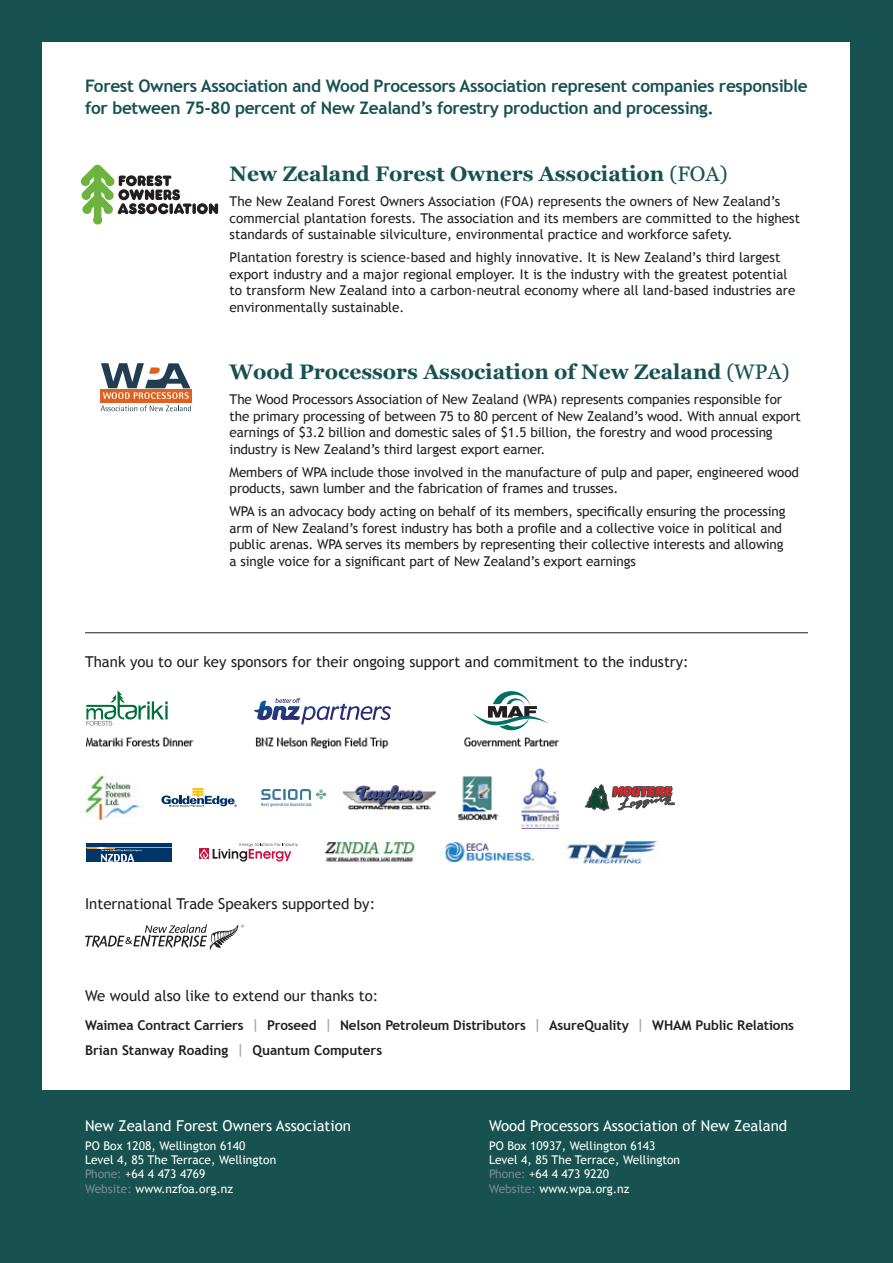
<style>
.page{position:relative;width:893px;height:1263px;background:#175251}
.page>*{position:absolute;margin:0;border:0;box-sizing:border-box;transform-origin:0 0}
.t1{font:700 21px "Georgia";color:#175251}
.t2{font:700 17.25px/21.6px "Trebuchet MS";letter-spacing:-.02em;color:#175251}
.t3{font:15px "Trebuchet MS";color:#231f20}
.t4{font:15px "Trebuchet MS";color:#fff}
.t5{font:13.5px/16.5px "Trebuchet MS";letter-spacing:-.01em;color:#231f20}
.t6{font:700 13.5px "Trebuchet MS";letter-spacing:-.01em;color:#231f20}
.t7{font:12px "Trebuchet MS";color:#fff}
.s1{font-weight:400}
.s2{color:#a8a9ad}
.s3{color:#798797}
</style>
<div class="page">
<div style="left:43px;top:43px;width:807px;height:1047px;background:#fff"></div>
<hr style="left:85px;top:632px;width:723px;height:1px;background:#231f20">
<img style="left:85px;top:737px;width:475px;height:12px">
<svg style="left:85px;top:924px;width:159px;height:26px"></svg>
<svg style="left:81px;top:165px;width:137px;height:60px"></svg>
<svg style="left:86px;top:690px;width:82px;height:35px"></svg>
<img style="left:301px;top:706px;width:15px;height:18px">
<img style="left:361px;top:706px;width:30px;height:14px">
<img style="left:317px;top:706px;width:22px;height:14px">
<img style="left:340px;top:704px;width:7px;height:16px">
<img style="left:347px;top:706px;width:12px;height:14px">
<svg style="left:275px;top:698px;width:25px;height:5px"></svg>
<img style="left:272px;top:706px;width:28px;height:14px">
<img style="left:254px;top:701px;width:18px;height:19px">
<svg style="left:473px;top:691px;width:76px;height:40px"></svg>
<div style="left:86px;top:843px;width:85px;height:18px;background:#003667"></div>
<hr style="left:86px;top:847px;width:85px;height:1px;background:#f89d31">
<svg style="left:87px;top:847px;width:55px;height:15px"></svg>
<svg style="left:199px;top:843px;width:99px;height:18px"></svg>
<img style="left:566px;top:841px;width:92px;height:23px">
<img style="left:325px;top:841px;width:90px;height:21px">
<img style="left:446px;top:843px;width:88px;height:19px">
<img style="left:85px;top:775px;width:54px;height:45px">
<svg style="left:261px;top:789px;width:65px;height:18px"></svg>
<img style="left:344px;top:785px;width:92px;height:25px">
<svg style="left:161px;top:788px;width:76px;height:19px"></svg>
<svg style="left:585px;top:784px;width:90px;height:27px"></svg>
<img style="left:521px;top:767px;width:38px;height:61px">
<img style="left:458px;top:776px;width:41px;height:45px">
<div style="left:100px;top:389px;width:92px;height:14px;background:#e1601e"></div>
<svg style="left:101px;top:363px;width:89px;height:36px"></svg>
<svg style="left:101px;top:405px;width:90px;height:6px"></svg>
<p class="t2" style="left:85px;top:75px;width:724px">Forest Owners Association and Wood Processors Association represent companies responsible for between 75-80 percent of New Zealand’s forestry production and processing.</p>
<p class="t1" style="left:230px;top:160px;width:499px">New Zealand Forest Owners Association <span class="s1">(FOA)</span></p>
<p class="t5" style="left:230px;top:193px;width:572px">The New Zealand Forest Owners Association (FOA) represents the owners of New Zealand’s commercial plantation forests. The association and its members are committed to the highest standards of sustainable silviculture, environmental practice and workforce safety.</p>
<p class="t5" style="left:230px;top:249px;width:567px">Plantation forestry is science-based and highly innovative. It is New Zealand’s third largest export industry and a major regional employer. It is the industry with the greatest potential to transform New Zealand into a carbon-neutral economy where all land-based industries are environmentally sustainable.</p>
<p class="t1" style="left:230px;top:359px;width:561px">Wood Processors Association of New Zealand <span class="s1">(WPA)</span></p>
<p class="t5" style="left:230px;top:391px;width:573px">The Wood Processors Association of New Zealand (WPA) represents companies responsible for the primary processing of between 75 to 80 percent of New Zealand’s wood. With annual export earnings of $3.2 billion and domestic sales of $1.5 billion, the forestry and wood processing industry is New Zealand’s third largest export earner.</p>
<p class="t5" style="left:230px;top:464px;width:571px">Members of WPA include those involved in the manufacture of pulp and paper, engineered wood products, sawn lumber and the fabrication of frames and trusses.</p>
<p class="t5" style="left:230px;top:503px;width:557px">WPA is an advocacy body acting on behalf of its members, specifically ensuring the processing arm of New Zealand’s forest industry has both a profile and a collective voice in political and public arenas. WPA serves its members by representing their collective interests and allowing a single voice for a significant part of New Zealand’s export earnings</p>
<p class="t3" style="left:85px;top:653px;width:605px">Thank you to our key sponsors for their ongoing support and commitment to the industry:</p>
<p class="t3" style="left:85px;top:894px;width:292px">International Trade Speakers supported by:</p>
<p class="t3" style="left:85px;top:987px;width:295px">We would also like to extend our thanks to:</p>
<p class="t6" style="left:85px;top:1017px;width:711px">Waimea Contract Carriers <span class="s2">|</span> Proseed <span class="s2">|</span> Nelson Petroleum Distributors <span class="s2">|</span> AsureQuality <span class="s2">|</span> WHAM Public Relations</p>
<p class="t6" style="left:85px;top:1042px;width:299px">Brian Stanway Roading <span class="s2">|</span> Quantum Computers</p>
<p class="t4" style="left:85px;top:1117px;width:267px">New Zealand Forest Owners Association</p>
<p class="t7" style="left:85px;top:1138px;width:162px">PO Box 1208, Wellington 6140</p>
<p class="t7" style="left:85px;top:1152px;width:193px">Level 4, 85 The Terrace, Wellington</p>
<p class="t7" style="left:85px;top:1167px;width:122px"><span class="s3">Phone:</span> +64 4 473 4769</p>
<p class="t7" style="left:85px;top:1181px;width:150px"><span class="s3">Website:</span> www.nzfoa.org.nz</p>
<p class="t4" style="left:489px;top:1117px;width:300px">Wood Processors Association of New Zealand</p>
<p class="t7" style="left:489px;top:1138px;width:168px">PO Box 10937, Wellington 6143</p>
<p class="t7" style="left:489px;top:1152px;width:193px">Level 4, 85 The Terrace, Wellington</p>
<p class="t7" style="left:489px;top:1167px;width:122px"><span class="s3">Phone:</span> +64 4 473 9220</p>
<p class="t7" style="left:489px;top:1181px;width:142px"><span class="s3">Website:</span> www.wpa.org.nz</p>
</div>
